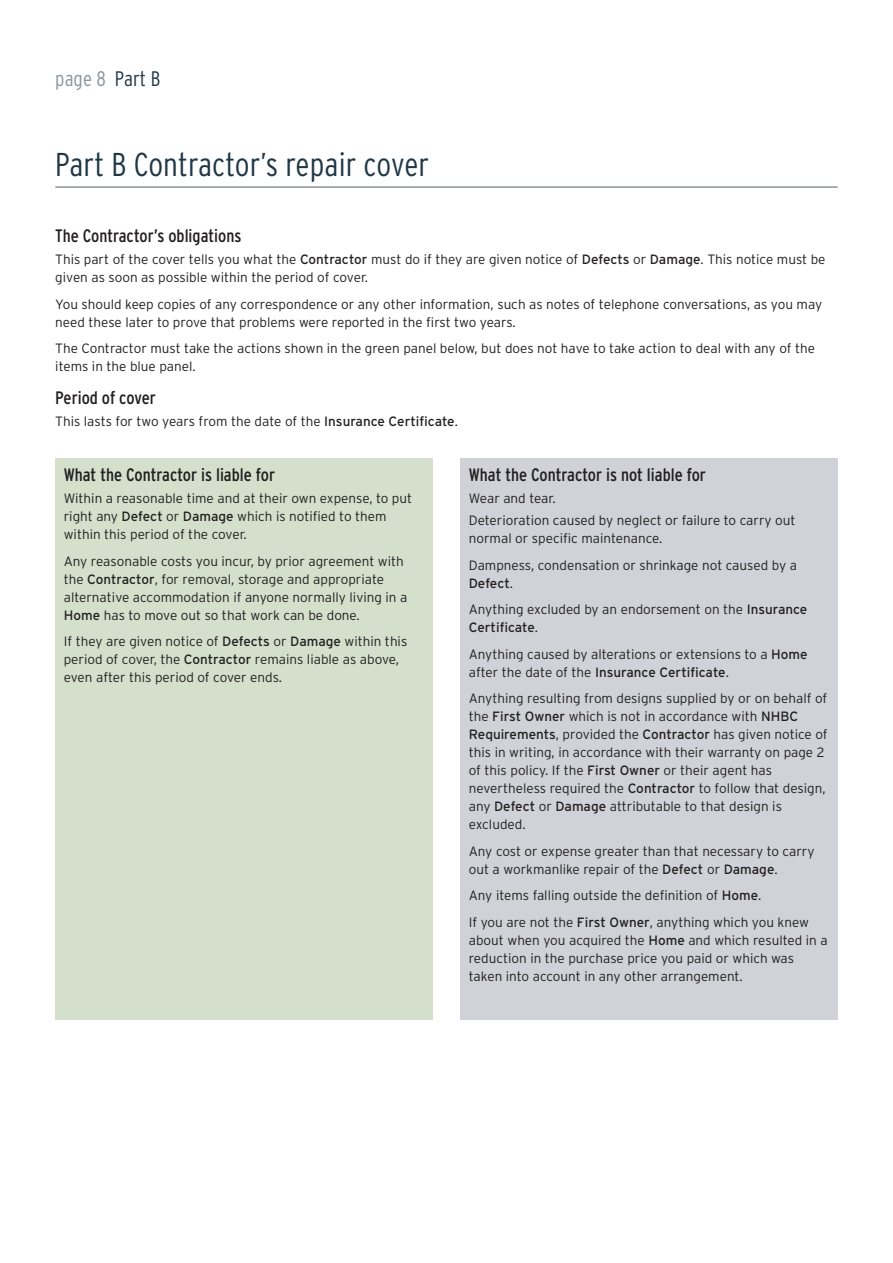
<style>
.page{position:relative;width:893px;height:1263px;background:#fff}
.page>*{position:absolute;margin:0;border:0;box-sizing:border-box;transform-origin:0 0}
.t1{font:300 condensed 33px "Interstate";letter-spacing:.005em;color:#203746}
.t2{font:300 condensed 21px "Interstate";letter-spacing:.005em;color:#8b949d}
.t3{font:condensed 18px "Interstate";color:#231f20}
.t4{font:300 13.5px/18px "Interstate";color:#231f20}
.s1{color:#203746}
.s2{font-weight:400}
</style>
<div class="page">
<hr style="left:55px;top:186px;width:783px;height:2px;background:#8b949d">
<div style="left:55px;top:458px;width:378px;height:561px;background:#d4e0cc"></div>
<div style="left:460px;top:458px;width:378px;height:561px;background:#d1d2d7"></div>
<h2 class="t2" style="left:55px;top:66px;width:107px">page 8 <span class="s1">Part B</span></h2>
<h1 class="t1" style="left:55px;top:146px;width:375px">Part B Contractor’s repair cover</h1>
<h3 class="t3" style="left:55px;top:226px;width:188px">The Contractor’s obligations</h3>
<p class="t4" style="left:55px;top:251px;width:772px">This part of the cover tells you what the <span class="s2">Contractor</span> must do if they are given notice of <span class="s2">Defects</span> or <span class="s2">Damage</span>. This notice must be given as soon as possible within the period of cover.</p>
<p class="t4" style="left:55px;top:295px;width:768px">You should keep copies of any correspondence or any other information, such as notes of telephone conversations, as you may need these later to prove that problems were reported in the first two years.</p>
<p class="t4" style="left:55px;top:340px;width:761px">The Contractor must take the actions shown in the green panel below, but does not have to take action to deal with any of the items in the blue panel.</p>
<h3 class="t3" style="left:55px;top:388px;width:102px">Period of cover</h3>
<p class="t4" style="left:55px;top:412px;width:404px">This lasts for two years from the date of the <span class="s2">Insurance Certificate</span>.</p>
<h3 class="t3" style="left:64px;top:464px;width:213px">What the Contractor is liable for</h3>
<p class="t4" style="left:64px;top:489px;width:350px">Within a reasonable time and at their own expense, to put right any <span class="s2">Defect</span> or <span class="s2">Damage</span> which is notified to them within this period of the cover.</p>
<p class="t4" style="left:64px;top:552px;width:345px">Any reasonable costs you incur, by prior agreement with the <span class="s2">Contractor</span>, for removal, storage and appropriate alternative accommodation if anyone normally living in a <span class="s2">Home</span> has to move out so that work can be done.</p>
<p class="t4" style="left:64px;top:632px;width:345px">If they are given notice of <span class="s2">Defects</span> or <span class="s2">Damage</span> within this period of cover, the <span class="s2">Contractor</span> remains liable as above, even after this period of cover ends.</p>
<h3 class="t3" style="left:469px;top:464px;width:239px">What the Contractor is not liable for</h3>
<p class="t4" style="left:469px;top:487px;width:328px;line-height:22.2px">Wear and tear.<br>Deterioration caused by neglect or failure to carry out</p>
<p class="t4" style="left:469px;top:525px;width:330px;line-height:26.5px">normal or specific maintenance.<br>Dampness, condensation or shrinkage not caused by a</p>
<p class="t4" style="left:469px;top:570px;width:340px;line-height:26.5px"><span class="s2">Defect</span>.<br>Anything excluded by an endorsement on the <span class="s2">Insurance</span></p>
<p class="t4" style="left:469px;top:614px;width:340px;line-height:26.5px"><span class="s2">Certificate</span>.<br>Anything caused by alterations or extensions to a <span class="s2">Home</span></p>
<p class="t4" style="left:469px;top:659px;width:360px;line-height:26.5px">after the date of the <span class="s2">Insurance Certificate</span>.<br>Anything resulting from designs supplied by or on behalf of</p>
<p class="t4" style="left:469px;top:707px;width:360px">the <span class="s2">First Owner</span> which is not in accordance with <span class="s2">NHBC Requirements</span>, provided the <span class="s2">Contractor</span> has given notice of this in writing, in accordance with their warranty on page 2 of this policy. If the <span class="s2">First Owner</span> or their agent has nevertheless required the <span class="s2">Contractor</span> to follow that design, any <span class="s2">Defect</span> or <span class="s2">Damage</span> attributable to that design is excluded.</p>
<p class="t4" style="left:469px;top:842px;width:347px">Any cost or expense greater than that necessary to carry out a workmanlike repair of the <span class="s2">Defect</span> or <span class="s2">Damage</span>.</p>
<p class="t4" style="left:469px;top:882px;width:342px;line-height:26.5px">Any items falling outside the definition of <span class="s2">Home</span>.<br>If you are not the <span class="s2">First Owner</span>, anything which you knew</p>
<p class="t4" style="left:469px;top:931px;width:360px">about when you acquired the <span class="s2">Home</span> and which resulted in a reduction in the purchase price you paid or which was taken into account in any other arrangement.</p>
</div>
